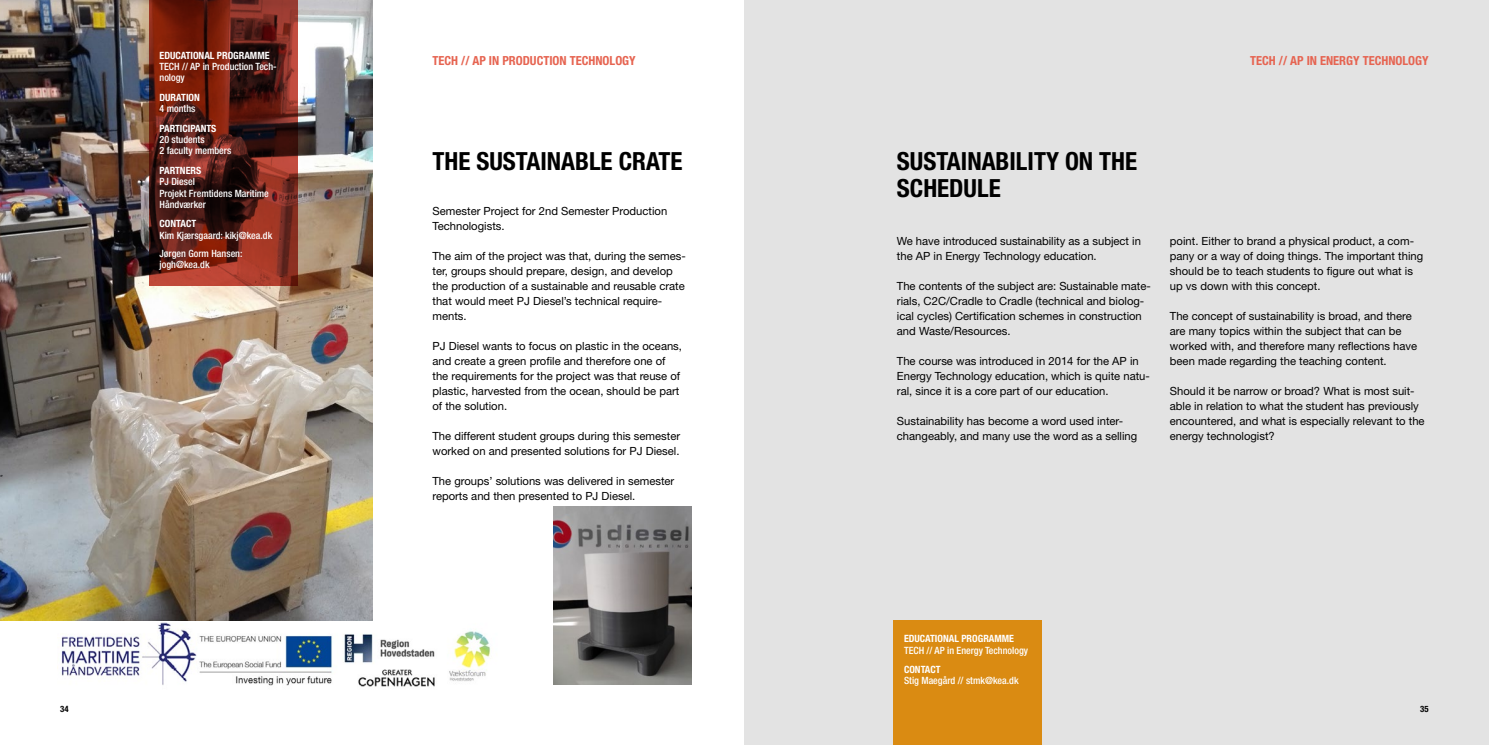
<style>
.page{position:relative;width:1489px;height:745px;background:#fff}
.page>*{position:absolute;margin:0;border:0;box-sizing:border-box;transform-origin:0 0}
.Titel_20_pt{font:700 condensed 25px/27.5px "Helvetica Neue LT Std";color:#000}
.Program_område_10_12{font:700 condensed 12.5px "Helvetica Neue LT Std";color:#e66451}
.Brødtekst{font:11.25px/15px "Helvetica Neue LT Std";color:#000}
.Infobox_brød{font:500 condensed 10px/11.2px "Helvetica Neue LT Std";color:#fff}
.infobox_title{font:700 condensed 10px "Helvetica Neue LT Std";color:#fff}
.t1{font:700 condensed 8.75px "Helvetica Neue LT Std";color:#000}
</style>
<div class="page">
<img style="left:57px;top:613px;width:433px;height:74px">
<img style="left:0;top:0;width:372px;height:620px">
<img style="left:554px;top:506px;width:137px;height:178px">
<svg style="left:149px;top:0;width:149px;height:285px;background:#662116"></svg>
<div style="left:744px;top:0;width:744px;height:744px;background:#e3e3e3"></div>
<div style="left:893px;top:620px;width:149px;height:124px;background:#da8b12"></div>
<p class="infobox_title" style="left:159px;top:49px;width:111px">EDUCATIONAL PROGRAMME</p>
<p class="Infobox_brød" style="left:159px;top:61px;width:119px">TECH // AP in Production Tech&shy;nology</p>
<p class="infobox_title" style="left:159px;top:91px;width:42px">DURATION</p>
<p class="Infobox_brød" style="left:159px;top:103px;width:37px">4 months</p>
<p class="infobox_title" style="left:159px;top:122px;width:58px">PARTICIPANTS</p>
<p class="Infobox_brød" style="left:159px;top:134px;width:73px">20 students<br>2 faculty members</p>
<p class="infobox_title" style="left:159px;top:164px;width:43px">PARTNERS</p>
<p class="Infobox_brød" style="left:159px;top:176px;width:111px">PJ Diesel<br>Projekt Fremtidens Maritime<br>Håndværker</p>
<p class="infobox_title" style="left:159px;top:218px;width:38px">CONTACT</p>
<p class="Infobox_brød" style="left:159px;top:229px;width:114px">Kim Kjærsgaard: kikj@kea.dk</p>
<p class="Infobox_brød" style="left:159px;top:247px;width:84px">Jørgen Gorm Hansen: jogh@kea.dk</p>
<p class="Program_område_10_12" style="left:432px;top:53px;width:205px">TECH // AP IN PRODUCTION TECHNOLOGY</p>
<p class="Titel_20_pt" style="left:432px;top:147px;width:251px">THE SUSTAINABLE CRATE</p>
<p class="Brødtekst" style="left:432px;top:203px;width:236px">Semester Project for 2nd Semester Production<br>Technologists.</p>
<p class="Brødtekst" style="left:432px;top:248px;width:255px">The aim of the project was that, during the semes&shy;ter, groups should prepare, design, and develop the production of a sustainable and reusable crate that would meet PJ Diesel’s technical require&shy;ments.</p>
<p class="Brødtekst" style="left:432px;top:338px;width:251px">PJ Diesel wants to focus on plastic in the oceans, and create a green profile and therefore one of the requirements for the project was that reuse of plastic, harvested from the ocean, should be part of the solution.</p>
<p class="Brødtekst" style="left:432px;top:428px;width:249px">The different student groups during this semester worked on and presented solutions for PJ Diesel.</p>
<p class="Brødtekst" style="left:432px;top:473px;width:243px">The groups’ solutions was delivered in semester reports and then presented to PJ Diesel.</p>
<p class="Program_område_10_12" style="left:1250px;top:53px;width:180px">TECH // AP IN ENERGY TECHNOLOGY</p>
<p class="Titel_20_pt" style="left:896px;top:147px;width:242px">SUSTAINABILITY ON THE<br>SCHEDULE</p>
<p class="Brødtekst" style="left:896px;top:233px;width:246px">We have introduced sustainability as a subject in the AP in Energy Technology education.</p>
<p class="Brødtekst" style="left:896px;top:278px;width:255px">The contents of the subject are: Sustainable mate&shy;rials, C2C/Cradle to Cradle (technical and biolog&shy;ical cycles) Certification schemes in construction and Waste/Resources.</p>
<p class="Brødtekst" style="left:896px;top:353px;width:254px">The course was introduced in 2014 for the AP in<br>Energy Technology education, which is quite natu&shy;ral, since it is a core part of our education.</p>
<p class="Brødtekst" style="left:896px;top:413px;width:242px">Sustainability has become a word used inter&shy;changeably, and many use the word as a selling</p>
<p class="Brødtekst" style="left:1169px;top:233px;width:255px">point. Either to brand a physical product, a com&shy;pany or a way of doing things. The important thing should be to teach students to figure out what is up vs down with this concept.</p>
<p class="Brødtekst" style="left:1169px;top:308px;width:249px">The concept of sustainability is broad, and there are many topics within the subject that can be worked with, and therefore many reflections have been made regarding the teaching content.</p>
<p class="Brødtekst" style="left:1169px;top:383px;width:256px">Should it be narrow or broad? What is most suit&shy;able in relation to what the student has previously encountered, and what is especially relevant to the energy technologist?</p>
<p class="infobox_title" style="left:904px;top:632px;width:111px">EDUCATIONAL PROGRAMME</p>
<p class="Infobox_brød" style="left:904px;top:643px;width:126px">TECH // AP in Energy Technology</p>
<p class="infobox_title" style="left:904px;top:663px;width:38px">CONTACT</p>
<p class="Infobox_brød" style="left:904px;top:674px;width:116px">Stig Maegård // stmk@kea.dk</p>
<p class="t1" style="left:60px;top:703px;width:10px">34</p>
<p class="t1" style="left:1420px;top:703px;width:10px">35</p>
</div>
